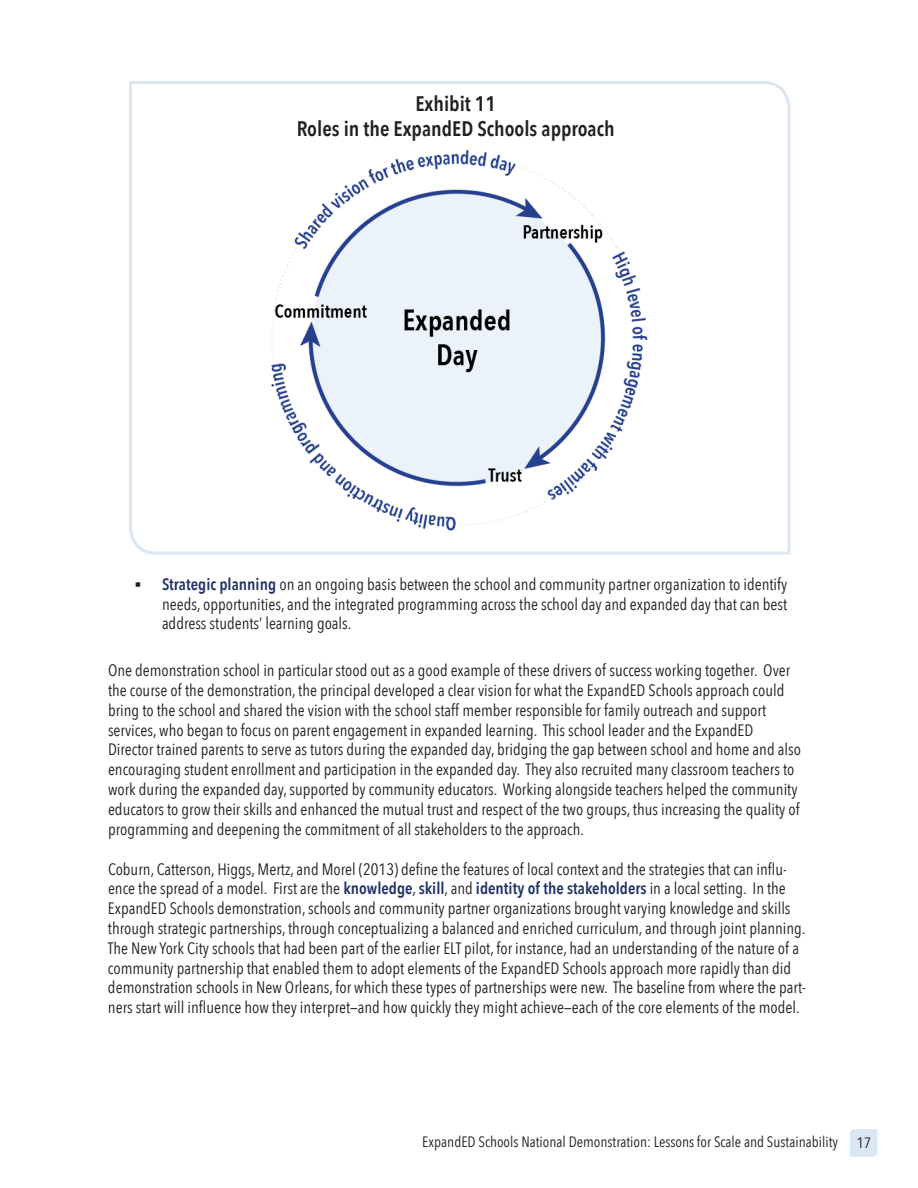
<style>
.page{position:relative;width:918px;height:1188px;background:#fff}
.page>*{position:absolute;margin:0;border:0;box-sizing:border-box;transform-origin:0 0}
.t1{font:600 21px/25.2px "Avenir Next Condensed";color:#231f20;text-align:center}
.t2{font:16.5px/19.8px "Avenir Next Condensed";color:#231f20}
.t3{font:15px "Avenir Next Condensed";color:#231f20}
.s1{font-family:"Arial";font-weight:700;font-style:italic}
.s2{font-weight:600;color:#1f3368}
</style>
<div class="page">
<svg style="left:850px;top:1129px;width:28px;height:28px"></svg>
<svg style="left:129px;top:81px;width:662px;height:474px"></svg>
<p class="t1" style="left:297px;top:91px;width:320px">Exhibit 11<br>Roles in the ExpandED Schools approach</p>
<p class="t2" style="left:162px;top:575px;width:627px;text-align:justify;text-indent:-27px"><span class="s1">▪</span> <span class="s2">Strategic planning</span> on an ongoing basis between the school and community partner organization to identify needs, opportunities, and the integrated programming across the school day and expanded day that can best address students’ learning goals.</p>
<p class="t2" style="left:108px;top:661px;width:694px">One demonstration school in particular stood out as a good example of these drivers of success working together. Over the course of the demonstration, the principal developed a clear vision for what the ExpandED Schools approach could bring to the school and shared the vision with the school staff member responsible for family outreach and support services, who began to focus on parent engagement in expanded learning. This school leader and the ExpandED Director trained parents to serve as tutors during the expanded day, bridging the gap between school and home and also encouraging student enrollment and participation in the expanded day. They also recruited many classroom teachers to work during the expanded day, supported by community educators. Working alongside teachers helped the community educators to grow their skills and enhanced the mutual trust and respect of the two groups, thus increasing the quality of programming and deepening the commitment of all stakeholders to the approach.</p>
<p class="t2" style="left:108px;top:860px;width:699px">Coburn, Catterson, Higgs, Mertz, and Morel (2013) define the features of local context and the strategies that can influ&shy;ence the spread of a model. First are the <span class="s2">knowledge</span>, <span class="s2">skill</span>, and <span class="s2">identity of the stakeholders</span> in a local setting. In the ExpandED Schools demonstration, schools and community partner organizations brought varying knowledge and skills through strategic partnerships, through conceptualizing a balanced and enriched curriculum, and through joint planning.<br>The New York City schools that had been part of the earlier ELT pilot, for instance, had an understanding of the nature of a community partnership that enabled them to adopt elements of the ExpandED Schools approach more rapidly than did demonstration schools in New Orleans, for which these types of partnerships were new. The baseline from where the part&shy;ners start will influence how they interpret—and how quickly they might achieve—each of the core elements of the model.</p>
<p class="t3" style="left:422px;top:1132px;width:417px">ExpandED Schools National Demonstration: Lessons for Scale and Sustainability</p>
<p class="t3" style="left:857px;top:1133px;width:16px">17</p>
</div>
